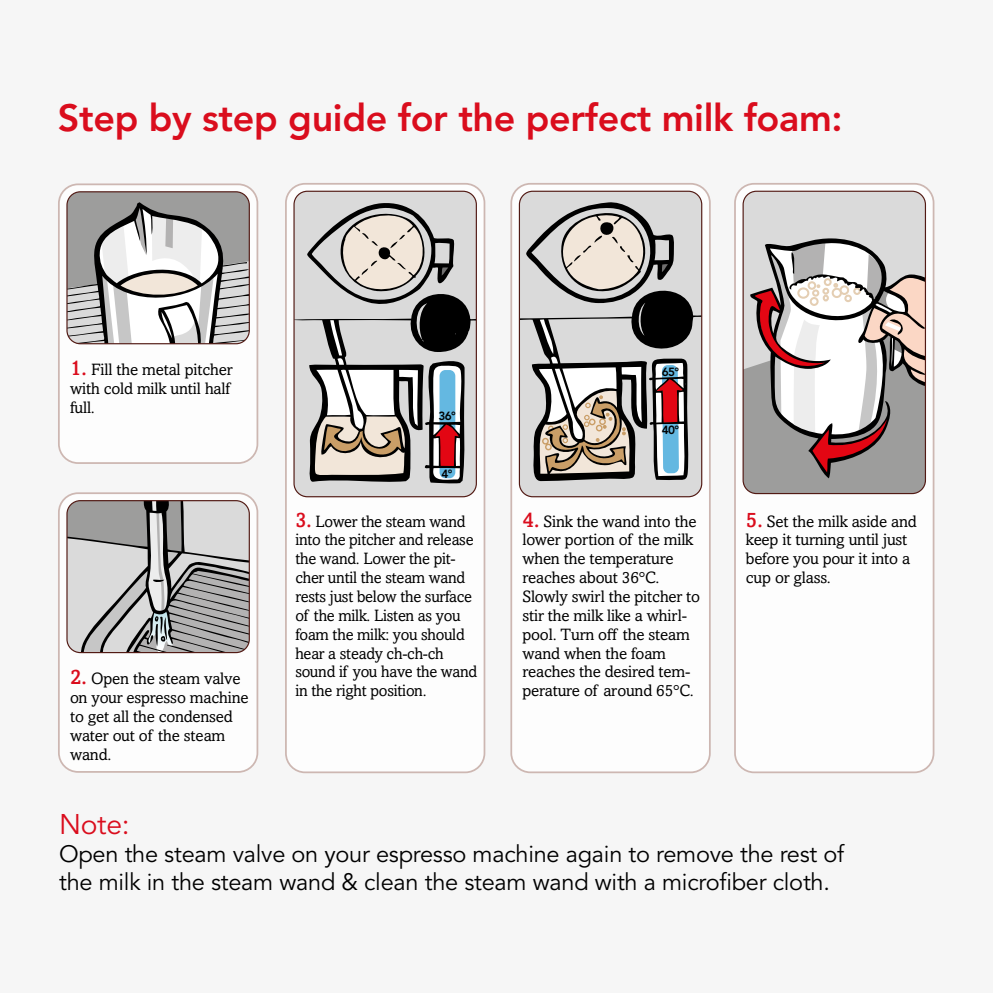
<style>
.page{position:relative;width:993px;height:993px;background:#fff}
.page>*{position:absolute;margin:0;border:0;box-sizing:border-box;transform-origin:0 0}
.t1{font:800 37.62px "Avenir LT Std";letter-spacing:-.01em;color:#da0d1d}
.t2{font:28.18px "Avenir LT Std";color:#da0d1d}
.t3{font:23.45px/28.2px "Avenir LT Std";letter-spacing:-.01em;color:#000}
.t4{font:16.45px/18.9px "Amasis MT Pro";letter-spacing:-.01em;color:#000}
.t5{font:800 11.72px "Avenir LT Std";color:#000}
.s1{font-weight:500;font-size:21.18px;color:#da0d1d}
</style>
<div class="page">
<div style="left:0;top:0;width:992px;height:992px;background:#f6f6f6"></div>
<div style="left:286px;top:184px;width:198px;height:588px;background:#fff;border-radius:19px"></div>
<div style="left:285px;top:183px;width:200px;height:590px;border:2px solid #c3a8a1;border-radius:19px"></div>
<div style="left:295px;top:191px;width:181px;height:305px;background:#dadada"></div>
<svg style="left:295px;top:201px;width:180px;height:283px;background:#b0adab"></svg>
<div style="left:293px;top:191px;width:184px;height:306px;border:1px solid #521a14;border-radius:13px"></div>
<div style="left:59px;top:493px;width:198px;height:278px;background:#fff;border-radius:19px"></div>
<div style="left:58px;top:492px;width:200px;height:280px;border:2px solid #c3a8a1;border-radius:19px"></div>
<svg style="left:68px;top:500px;width:180px;height:154px;background:#acacac"></svg>
<div style="left:66px;top:500px;width:184px;height:153px;border:1px solid #521a14;border-radius:13px"></div>
<div style="left:59px;top:184px;width:198px;height:279px;background:#fff;border-radius:19px"></div>
<div style="left:58px;top:183px;width:200px;height:281px;border:2px solid #c3a8a1;border-radius:19px"></div>
<svg style="left:68px;top:193px;width:181px;height:150px"></svg>
<div style="left:66px;top:191px;width:184px;height:153px;border:1px solid #521a14;border-radius:13px"></div>
<div style="left:511px;top:184px;width:198px;height:588px;background:#fff;border-radius:19px"></div>
<div style="left:510px;top:183px;width:200px;height:590px;border:2px solid #c3a8a1;border-radius:19px"></div>
<div style="left:520px;top:191px;width:181px;height:305px;background:#dadada"></div>
<svg style="left:520px;top:201px;width:180px;height:280px;background:#aeaaa8"></svg>
<div style="left:518px;top:191px;width:184px;height:306px;border:1px solid #521a14;border-radius:13px"></div>
<div style="left:734px;top:184px;width:199px;height:588px;background:#fff;border-radius:19px"></div>
<div style="left:733px;top:183px;width:201px;height:590px;border:2px solid #c3a8a1;border-radius:19px"></div>
<div style="left:744px;top:192px;width:181px;height:49px;background:#dadada"></div>
<svg style="left:744px;top:241px;width:181px;height:252px;background:#a7a7a6"></svg>
<svg style="left:749px;top:238px;width:174px;height:240px"></svg>
<div style="left:742px;top:191px;width:183px;height:303px;border:1px solid #521a14;border-radius:13px"></div>
<h1 class="t1" style="left:58px;top:96px;width:786px">Step by step guide for the perfect milk foam:</h1>
<p class="t4" style="left:70px;top:360px;width:164px"><span class="s1">1.</span> Fill the metal pitcher with cold milk until half full.</p>
<p class="t4" style="left:70px;top:669px;width:180px"><span class="s1">2.</span> Open the steam valve on your espresso machine to get all the condensed water out of the steam wand.</p>
<p class="t5" style="left:438px;top:409px;width:19px">36°</p>
<p class="t5" style="left:441px;top:467px;width:13px">4°</p>
<p class="t4" style="left:295px;top:511px;width:183px"><span class="s1">3.</span> Lower the steam wand into the pitcher and release the wand. Lower the pit&shy;cher until the steam wand rests just below the surface of the milk. Listen as you foam the milk: you should hear a steady ch-ch-ch sound if you have the wand in the right position.</p>
<p class="t5" style="left:661px;top:365px;width:19px">65°</p>
<p class="t5" style="left:661px;top:423px;width:19px">40°</p>
<p class="t4" style="left:522px;top:511px;width:179px"><span class="s1">4.</span> Sink the wand into the lower portion of the milk when the temperature reaches about 36°C.<br>Slowly swirl the pitcher to stir the milk like a whirl&shy;pool. Turn off the steam wand when the foam reaches the desired tem&shy;perature of around 65°C.</p>
<p class="t4" style="left:745px;top:511px;width:172px"><span class="s1">5.</span> Set the milk aside and keep it turning until just before you pour it into a cup or glass.</p>
<h2 class="t2" style="left:59px;top:807px;width:72px">Note:</h2>
<h3 class="t3" style="left:59px;top:840px;width:786px">Open the steam valve on your espresso machine again to remove the rest of the milk in the steam wand &amp; clean the steam wand with a microfiber cloth.</h3>
</div>
